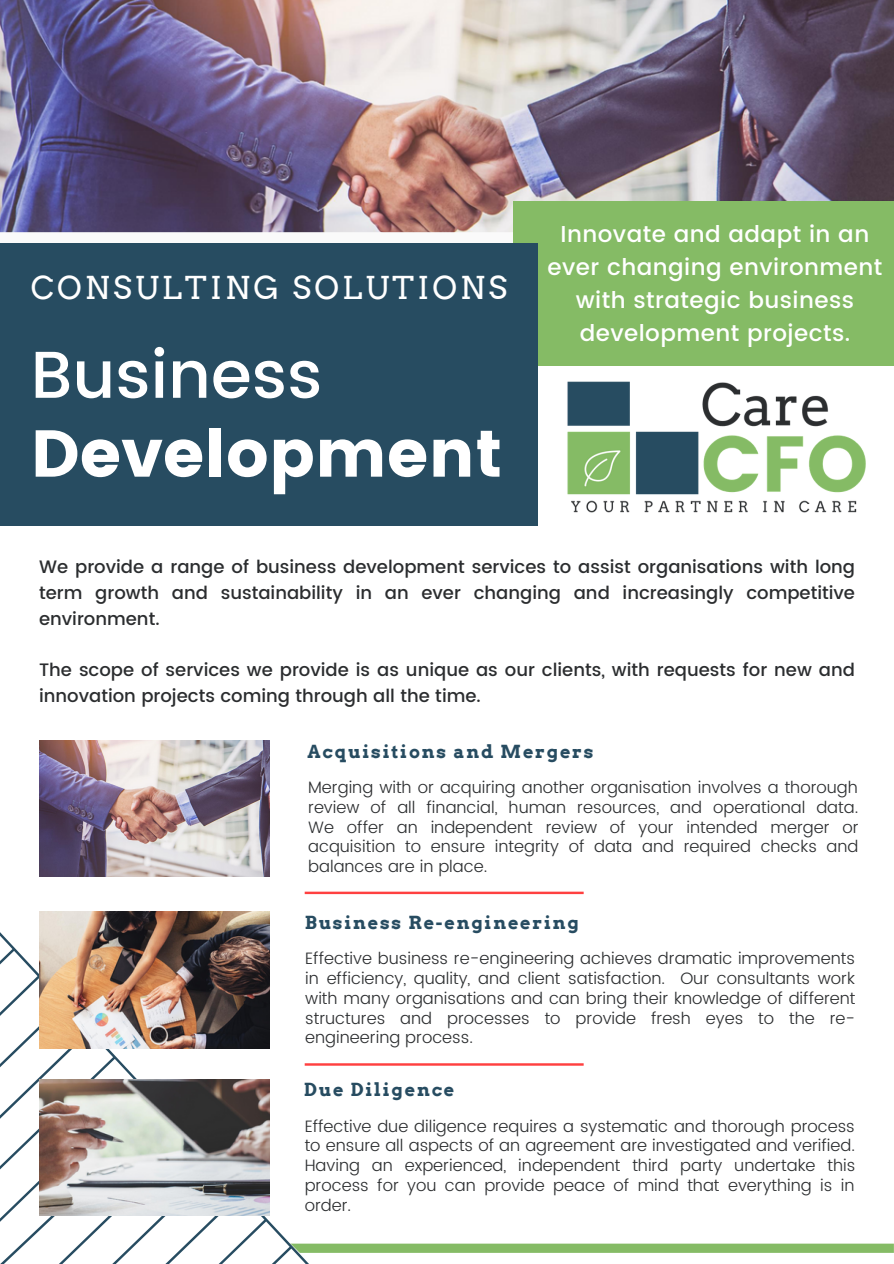
<style>
.page{position:relative;width:894px;height:1264px;background:#fff}
.page>*{position:absolute;margin:0;border:0;box-sizing:border-box;transform-origin:0 0}
.t1{font:66px "Poppins";color:#fff}
.t2{font:500 66px "Poppins";color:#fff}
.t3{font:31.5px "Arvo";letter-spacing:.1em;color:#fff}
.t4{font:500 22.95px/33.2px "Poppins";letter-spacing:.02em;color:#fff;text-align:center}
.t5{font:500 18px/25.8px "Poppins";color:#2b2d2f;text-align:justify}
.t6{font:700 18px "Arvo";letter-spacing:.1em;color:#274c61}
.t7{font:300 16.5px/19.8px "Poppins";color:#2b2d2f;text-align:justify}
</style>
<div class="page">
<img style="left:0;top:0;width:893px;height:244px">
<svg style="left:332px;top:1243px;width:561px;height:9px;background:#8dbf6f"></svg>
<svg style="left:0;top:922px;width:319px;height:341px"></svg>
<img style="left:39px;top:1079px;width:230px;height:136px">
<img style="left:39px;top:911px;width:230px;height:137px">
<img style="left:39px;top:740px;width:230px;height:136px">
<svg style="left:0;top:232px;width:513px;height:11px"></svg>
<div style="left:513px;top:202px;width:380px;height:164px;background:#85bb65"></div>
<div style="left:0;top:244px;width:538px;height:281px;background:#274c61"></div>
<svg style="left:304px;top:1063px;width:279px;height:2px"></svg>
<svg style="left:304px;top:891px;width:279px;height:3px"></svg>
<img style="left:567px;top:381px;width:298px;height:132px">
<h2 class="t3" style="left:31px;top:269px;width:477px">CONSULTING SOLUTIONS</h2>
<h1 class="t2" style="left:31px;top:336px;width:293px">Business</h1>
<h1 class="t1" style="left:31px;top:415px;width:473px">Development</h1>
<h3 class="t4" style="left:547px;top:217px;width:336px">Innovate and adapt in an ever changing environment with strategic business development projects.</h3>
<p class="t5" style="left:39px;top:554px;width:817px">We provide a range of business development services to assist organisations with long term growth and sustainability in an ever changing and increasingly competitive environment.</p>
<p class="t5" style="left:39px;top:657px;width:817px">The scope of services we provide is as unique as our clients, with requests for new and innovation projects coming through all the time.</p>
<p class="t6" style="left:307px;top:740px;width:287px">Acquisitions and Mergers</p>
<p class="t7" style="left:308px;top:777px;width:552px">Merging with or acquiring another organisation involves a thorough review of all financial, human resources, and operational data.<br>We offer an independent review of your intended merger or acquisition to ensure integrity of data and required checks and balances are in place.</p>
<p class="t6" style="left:304px;top:911px;width:275px">Business Re-engineering</p>
<p class="t7" style="left:305px;top:948px;width:551px">Effective business re-engineering achieves dramatic improvements in efficiency, quality, and client satisfaction. Our consultants work with many organisations and can bring their knowledge of different structures and processes to provide fresh eyes to the re&shy;engineering process.</p>
<p class="t6" style="left:304px;top:1079px;width:152px">Due Diligence</p>
<p class="t7" style="left:304px;top:1115px;width:552px">Effective due diligence requires a systematic and thorough process to ensure all aspects of an agreement are investigated and verified.<br>Having an experienced, independent third party undertake this process for you can provide peace of mind that everything is in order.</p>
</div>
